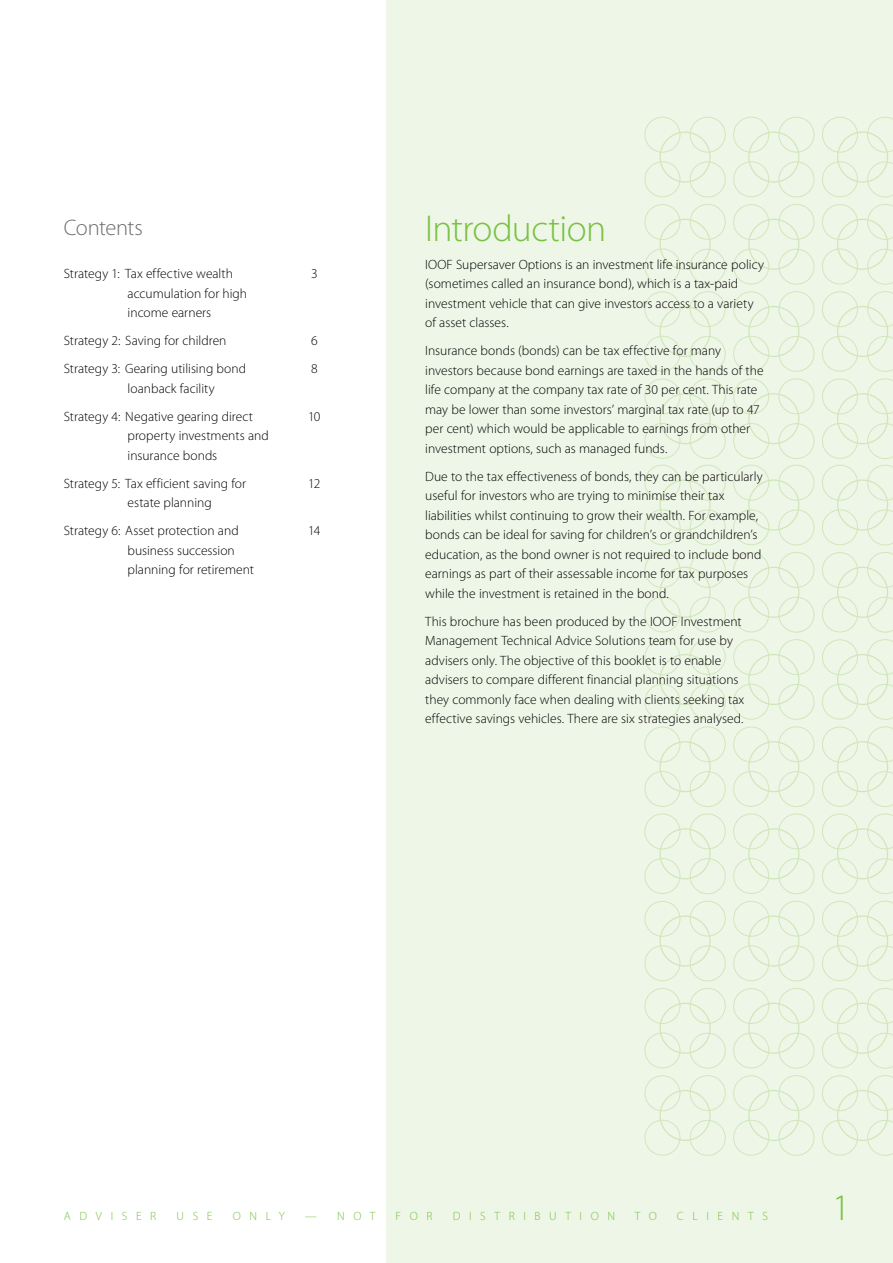
<style>
.page{position:relative;width:893px;height:1263px;background:#fff}
.page>*{position:absolute;margin:0;border:0;box-sizing:border-box;transform-origin:0 0}
.t1{font:300 37.5px "Myriad Pro";letter-spacing:-.015em;color:#7ac142}
.t2{font:300 22.5px "Myriad Pro";letter-spacing:-.025em;color:#6d6f71}
.t3{font:300 13.5px/19.5px "Myriad Pro";color:#000}
.t4{font:300 12px "Myriad Pro";letter-spacing:.72em;color:#7ac142}
</style>
<div class="page">
<div style="left:387px;top:0;width:506px;height:1262px;background:#eef6e7"></div>
<svg style="left:644px;top:117px;width:82px;height:690px"></svg>
<svg style="left:733px;top:117px;width:82px;height:690px"></svg>
<svg style="left:822px;top:117px;width:71px;height:690px"></svg>
<svg style="left:644px;top:813px;width:82px;height:343px"></svg>
<svg style="left:733px;top:813px;width:82px;height:343px"></svg>
<svg style="left:822px;top:813px;width:71px;height:343px"></svg>
<h2 class="t2" style="left:64px;top:215px;width:81px">Contents</h2>
<p class="t3" style="left:64px;top:264px;width:171px">Strategy 1: Tax effective wealth</p>
<p class="t3" style="left:311px;top:264px;width:8px">3</p>
<p class="t3" style="left:128px;top:284px;width:121px">accumulation for high income earners</p>
<p class="t3" style="left:64px;top:331px;width:164px">Strategy 2: Saving for children</p>
<p class="t3" style="left:311px;top:331px;width:8px">6</p>
<p class="t3" style="left:64px;top:359px;width:184px">Strategy 3: Gearing utilising bond</p>
<p class="t3" style="left:311px;top:359px;width:8px">8</p>
<p class="t3" style="left:64px;top:374px;width:191px;line-height:28px;text-indent:64px">loanback facility<br>Strategy 4: Negative gearing direct</p>
<p class="t3" style="left:308px;top:407px;width:14px">10</p>
<p class="t3" style="left:128px;top:426px;width:143px">property investments and insurance bonds</p>
<p class="t3" style="left:64px;top:474px;width:184px">Strategy 5: Tax efficient saving for</p>
<p class="t3" style="left:308px;top:474px;width:12px">12</p>
<p class="t3" style="left:64px;top:489px;width:176px;line-height:28px;text-indent:64px">estate planning<br>Strategy 6: Asset protection and</p>
<p class="t3" style="left:308px;top:521px;width:14px">14</p>
<p class="t3" style="left:128px;top:541px;width:128px">business succession planning for retirement</p>
<h1 class="t1" style="left:425px;top:208px;width:183px">Introduction</h1>
<p class="t3" style="left:425px;top:255px;width:340px">IOOF Supersaver Options is an investment life insurance policy (sometimes called an insurance bond), which is a tax-paid investment vehicle that can give investors access to a variety of asset classes.</p>
<p class="t3" style="left:425px;top:341px;width:340px">Insurance bonds (bonds) can be tax effective for many investors because bond earnings are taxed in the hands of the life company at the company tax rate of 30 per cent. This rate may be lower than some investors’ marginal tax rate (up to 47 per cent) which would be applicable to earnings from other investment options, such as managed funds.</p>
<p class="t3" style="left:425px;top:467px;width:339px">Due to the tax effectiveness of bonds, they can be particularly useful for investors who are trying to minimise their tax liabilities whilst continuing to grow their wealth. For example, bonds can be ideal for saving for children’s or grandchildren’s education, as the bond owner is not required to include bond earnings as part of their assessable income for tax purposes while the investment is retained in the bond.</p>
<p class="t3" style="left:425px;top:612px;width:321px">This brochure has been produced by the IOOF Investment Management Technical Advice Solutions team for use by advisers only. The objective of this booklet is to enable advisers to compare different financial planning situations they commonly face when dealing with clients seeking tax effective savings vehicles. There are six strategies analysed.</p>
<p class="t4" style="left:64px;top:1210px;width:94px">ADVISER</p>
<p class="t4" style="left:177px;top:1210px;width:37px">USE</p>
<p class="t4" style="left:233px;top:1210px;width:54px">ONLY</p>
<p class="t4" style="left:305px;top:1210px;width:72px">— NOT</p>
<p class="t4" style="left:396px;top:1210px;width:38px">FOR</p>
<p class="t4" style="left:453px;top:1210px;width:164px">DISTRIBUTION</p>
<p class="t4" style="left:635px;top:1210px;width:23px">T O</p>
<p class="t4" style="left:677px;top:1210px;width:92px">CLIENTS</p>
</div>
